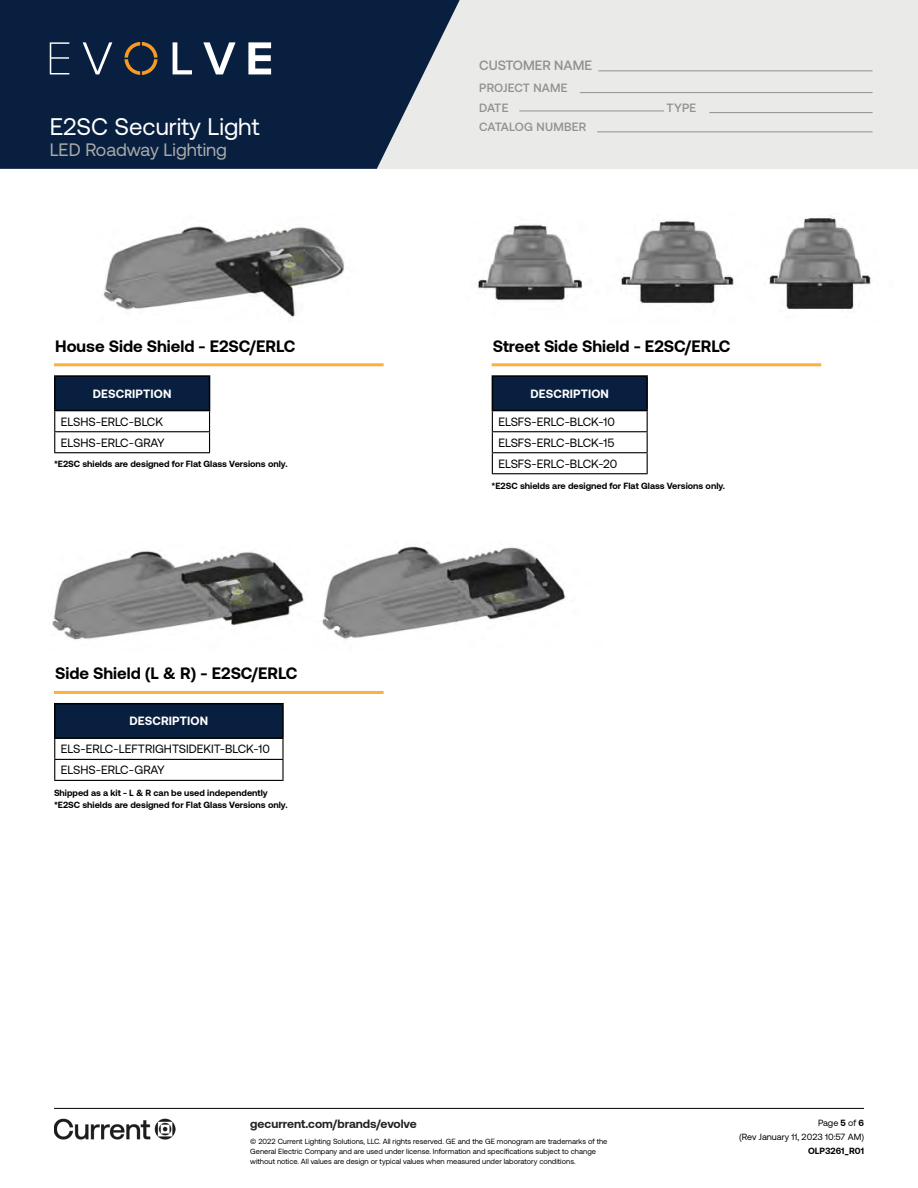
<style>
.page{position:relative;width:918px;height:1188px;background:#fff}
.page>*{position:absolute;margin:0;border:0;box-sizing:border-box;transform-origin:0 0}
.t1{font:24px "Aeonik";color:#fff}
.t2{font:18px "Aeonik";color:#aaa}
.t3{font:700 16.5px "Aeonik";color:#000}
.t4{font:500 13.5px "Aeonik";color:#909191}
.t5{font:12px/21px "Aeonik";color:#000}
.t6{font:700 12px "Aeonik";letter-spacing:.01em;color:#fff}
.t7{font:500 12px/19.5px "Aeonik";letter-spacing:.02em;color:#909191}
.t8{font:700 12px "Aeonik";color:#202322}
.t9{font:700 9px/12px "Aeonik";color:#000}
.t10{font:9px/14.1px "Aeonik";color:#000;text-align:right}
.t11{font:7.5px/9.8px "Aeonik";color:#000}
.s1{font-weight:700}
</style>
<div class="page">
<div style="left:0;top:0;width:918px;height:169px;background:#eaeae8"></div>
<svg style="left:0;top:0;width:460px;height:169px;background:#1e334f"></svg>
<hr style="left:598px;top:70px;width:275px;height:1px;background:#909191">
<hr style="left:580px;top:92px;width:293px;height:1px;background:#909191">
<hr style="left:519px;top:111px;width:145px;height:1px;background:#909191">
<hr style="left:709px;top:112px;width:164px;height:1px;background:#909191">
<hr style="left:597px;top:131px;width:276px;height:1px;background:#909191">
<svg style="left:50px;top:38px;width:20px;height:36px"></svg>
<svg style="left:83px;top:38px;width:30px;height:36px"></svg>
<svg style="left:173px;top:38px;width:19px;height:36px"></svg>
<svg style="left:203px;top:38px;width:33px;height:36px"></svg>
<svg style="left:248px;top:38px;width:23px;height:36px"></svg>
<svg style="left:124px;top:38px;width:34px;height:37px"></svg>
<hr style="left:54px;top:363px;width:330px;height:3px;background:#fbb040">
<div style="left:55px;top:376px;width:155px;height:35px;background:#081f3f"></div>
<hr style="left:54px;top:375px;width:156px;height:2px;background:#000">
<hr style="left:54px;top:377px;width:2px;height:33px;background:#000">
<hr style="left:209px;top:377px;width:1px;height:33px;background:#000">
<hr style="left:54px;top:410px;width:156px;height:1px;background:#000">
<svg style="left:54px;top:411px;width:156px;height:41px"></svg>
<hr style="left:54px;top:452px;width:156px;height:1px;background:#000">
<hr style="left:54px;top:691px;width:330px;height:3px;background:#fbb040">
<div style="left:55px;top:704px;width:228px;height:34px;background:#081f3f"></div>
<hr style="left:54px;top:703px;width:230px;height:1px;background:#000">
<hr style="left:54px;top:704px;width:2px;height:33px;background:#000">
<hr style="left:282px;top:704px;width:2px;height:33px;background:#000">
<hr style="left:54px;top:737px;width:230px;height:2px;background:#000">
<hr style="left:282px;top:739px;width:2px;height:20px;background:#000">
<hr style="left:54px;top:759px;width:230px;height:1px;background:#000">
<svg style="left:54px;top:739px;width:229px;height:41px"></svg>
<hr style="left:282px;top:760px;width:2px;height:20px;background:#000">
<hr style="left:54px;top:780px;width:230px;height:1px;background:#000">
<hr style="left:492px;top:363px;width:329px;height:3px;background:#fbb040">
<div style="left:492px;top:376px;width:155px;height:35px;background:#081f3f"></div>
<hr style="left:492px;top:375px;width:156px;height:2px;background:#000">
<hr style="left:492px;top:377px;width:1px;height:33px;background:#000">
<hr style="left:646px;top:377px;width:2px;height:33px;background:#000">
<hr style="left:492px;top:410px;width:156px;height:1px;background:#000">
<svg style="left:492px;top:411px;width:156px;height:62px"></svg>
<hr style="left:492px;top:473px;width:156px;height:1px;background:#000">
<img style="left:103px;top:226px;width:242px;height:91px">
<img style="left:52px;top:546px;width:514px;height:94px">
<img style="left:475px;top:216px;width:396px;height:94px">
<hr style="left:54px;top:1108px;width:810px;height:1px;background:#000">
<img style="left:54px;top:1118px;width:122px;height:22px">
<h1 class="t1" style="left:50px;top:113px;width:211px">E2SC Security Light</h1>
<h2 class="t2" style="left:50px;top:139px;width:179px">LED Roadway Lighting</h2>
<h3 class="t3" style="left:55px;top:336px;width:242px">House Side Shield - E2SC/ERLC</h3>
<h3 class="t6" style="left:93px;top:387px;width:80px">DESCRIPTION</h3>
<h3 class="t5" style="left:61px;top:411px;width:105px">ELSHS-ERLC-BLCK<br>ELSHS-ERLC-GRAY</h3>
<p class="t9" style="left:54px;top:458px;width:235px">*E2SC shields are designed for Flat Glass Versions only.</p>
<h3 class="t3" style="left:55px;top:664px;width:244px">Side Shield (L &amp; R) - E2SC/ERLC</h3>
<h3 class="t6" style="left:130px;top:714px;width:80px">DESCRIPTION</h3>
<h3 class="t5" style="left:61px;top:739px;width:211px">ELS-ERLC-LEFTRIGHTSIDEKIT-BLCK-10<br>ELSHS-ERLC-GRAY</h3>
<p class="t9" style="left:54px;top:787px;width:235px">Shipped as a kit - L &amp; R can be used independently *E2SC shields are designed for Flat Glass Versions only.</p>
<h3 class="t4" style="left:479px;top:58px;width:114px">CUSTOMER NAME</h3>
<h3 class="t7" style="left:479px;top:79px;width:90px">PROJECT NAME<br>DATE</h3>
<h3 class="t7" style="left:479px;top:118px;width:109px">CATALOG NUMBER</h3>
<h3 class="t7" style="left:667px;top:98px;width:31px">TYPE</h3>
<h3 class="t3" style="left:493px;top:336px;width:239px">Street Side Shield - E2SC/ERLC</h3>
<h3 class="t6" style="left:531px;top:387px;width:80px">DESCRIPTION</h3>
<h3 class="t5" style="left:498px;top:411px;width:121px">ELSFS-ERLC-BLCK-10<br>ELSFS-ERLC-BLCK-15<br>ELSFS-ERLC-BLCK-20</h3>
<p class="t9" style="left:492px;top:480px;width:235px">*E2SC shields are designed for Flat Glass Versions only.</p>
<h3 class="t8" style="left:250px;top:1117px;width:168px">gecurrent.com/brands/evolve</h3>
<p class="t11" style="left:250px;top:1137px;width:359px">© 2022 Current Lighting Solutions, LLC. All rights reserved. GE and the GE monogram are trademarks of the<br>General Electric Company and are used under license. Information and specifications subject to change without notice. All values are design or typical values when measured under laboratory conditions.</p>
<p class="t10" style="left:739px;top:1115px;width:126px">Page <span class="s1">5</span> of <span class="s1">6<br></span>(Rev January 11, 2023 10:57 AM)</p>
<p class="t9" style="left:808px;top:1145px;width:57px">OLP3261_R01</p>
</div>
